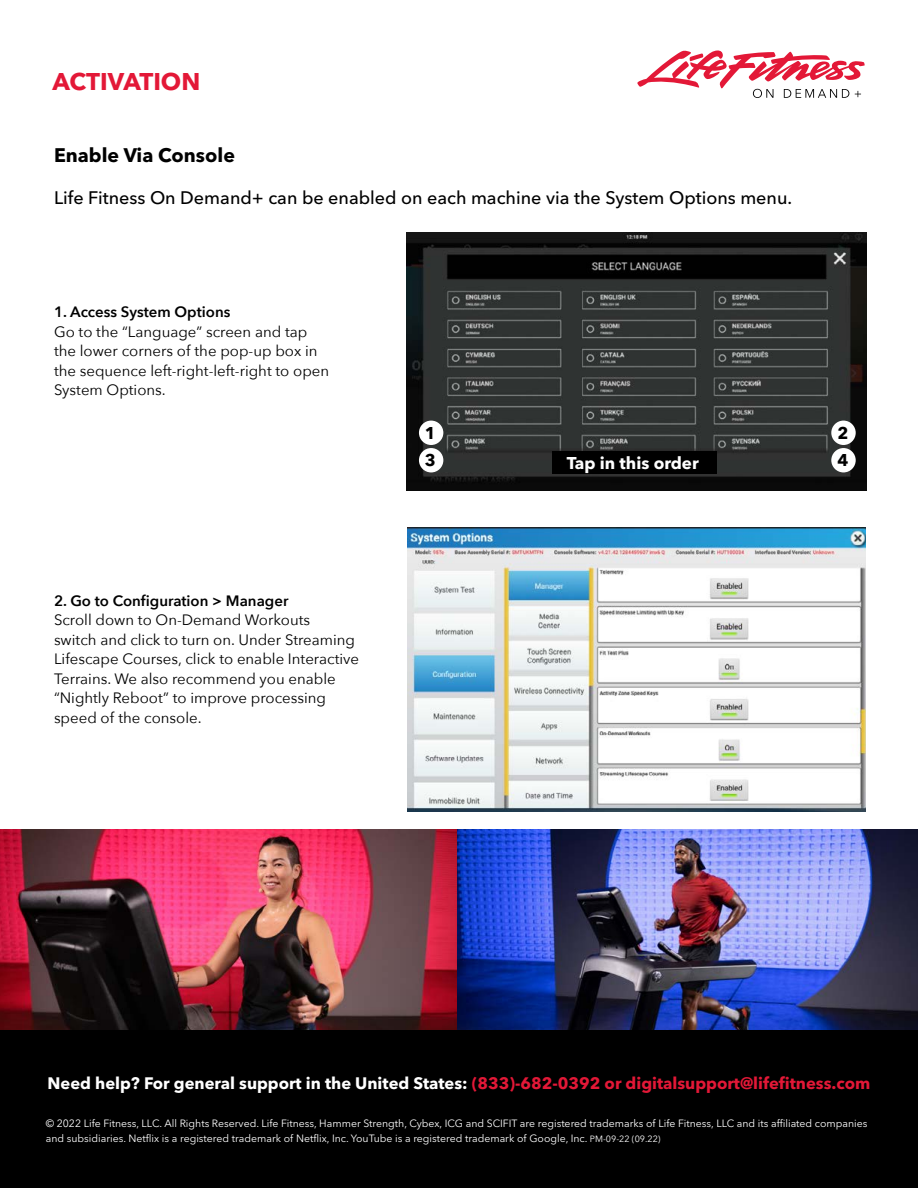
<style>
.page{position:relative;width:918px;height:1188px;background:#fff}
.page>*{position:absolute;margin:0;border:0;box-sizing:border-box;transform-origin:0 0}
.t1{font:700 24px "Avenir Next LT Pro";color:#e31837}
.t2{font:700 19.5px "Avenir Next LT Pro";color:#000}
.t3{font:500 18px "Avenir Next LT Pro";color:#000}
.t4{font:700 16.95px "Avenir Next LT Pro";color:#fff}
.t5{font:700 16.95px "Avenir Next LT Pro";color:#000}
.t6{font:700 16.5px "Avenir Next LT Pro";color:#e31837}
.t7{font:15px/19.5px "Avenir Next";color:#000}
.t8{font:600 15px "Avenir Next";color:#000}
.t9{font:10.5px/15px "Avenir Next LT Pro";color:#fff}
.s1{color:#fff}
.s2{font-size:9px}
</style>
<div class="page">
<img style="left:456px;top:830px;width:462px;height:200px">
<img style="left:0;top:830px;width:456px;height:200px">
<img style="left:408px;top:528px;width:458px;height:283px">
<img style="left:407px;top:232px;width:459px;height:259px">
<div style="left:552px;top:451px;width:165px;height:22px;background:#000"></div>
<div style="left:419px;top:421px;width:24px;height:24px;background:#fff;border-radius:50%"></div>
<div style="left:419px;top:448px;width:24px;height:24px;background:#fff;border-radius:50%"></div>
<div style="left:831px;top:421px;width:25px;height:24px;background:#fff;border-radius:50%"></div>
<div style="left:831px;top:448px;width:25px;height:24px;background:#fff;border-radius:50%"></div>
<div style="left:0;top:1030px;width:918px;height:158px;background:#000"></div>
<svg style="left:637px;top:50px;width:228px;height:48px"></svg>
<h1 class="t1" style="left:52px;top:67px;width:149px">ACTIVATION</h1>
<h2 class="t2" style="left:54px;top:143px;width:182px">Enable Via Console</h2>
<p class="t3" style="left:54px;top:187px;width:740px">Life Fitness On Demand+ can be enabled on each machine via the System Options menu.</p>
<p class="t8" style="left:54px;top:299px;width:178px">1. Access System Options</p>
<p class="t7" style="left:54px;top:321px;width:277px">Go to the “Language” screen and tap the lower corners of the pop-up box in the sequence left-right-left-right to open System Options.</p>
<p class="t8" style="left:54px;top:588px;width:236px">2. Go to Configuration &gt; Manager</p>
<p class="t7" style="left:54px;top:610px;width:307px">Scroll down to On-Demand Workouts<br>switch and click to turn on. Under Streaming Lifescape Courses, click to enable Interactive Terrains. We also recommend you enable “Nightly Reboot” to improve processing speed of the console.</p>
<p class="t5" style="left:425px;top:422px;width:12px">1</p>
<p class="t5" style="left:837px;top:422px;width:12px">2</p>
<p class="t5" style="left:425px;top:450px;width:12px">3</p>
<p class="t4" style="left:567px;top:452px;width:134px">Tap in this order</p>
<p class="t5" style="left:837px;top:450px;width:12px">4</p>
<p class="t6" style="left:48px;top:1073px;width:824px"><span class="s1">Need help? For general support in the United States:</span> (833)-682-0392 or digitalsupport@lifefitness.com</p>
<p class="t9" style="left:46px;top:1116px;width:823px">© 2022 Life Fitness, LLC. All Rights Reserved. Life Fitness, Hammer Strength, Cybex, ICG and SCIFIT are registered trademarks of Life Fitness, LLC and its affiliated companies and subsidiaries. Netflix is a registered trademark of Netflix, Inc. YouTube is a registered trademark of Google, Inc. <span class="s2">PM-09-22 (09.22)</span></p>
</div>
